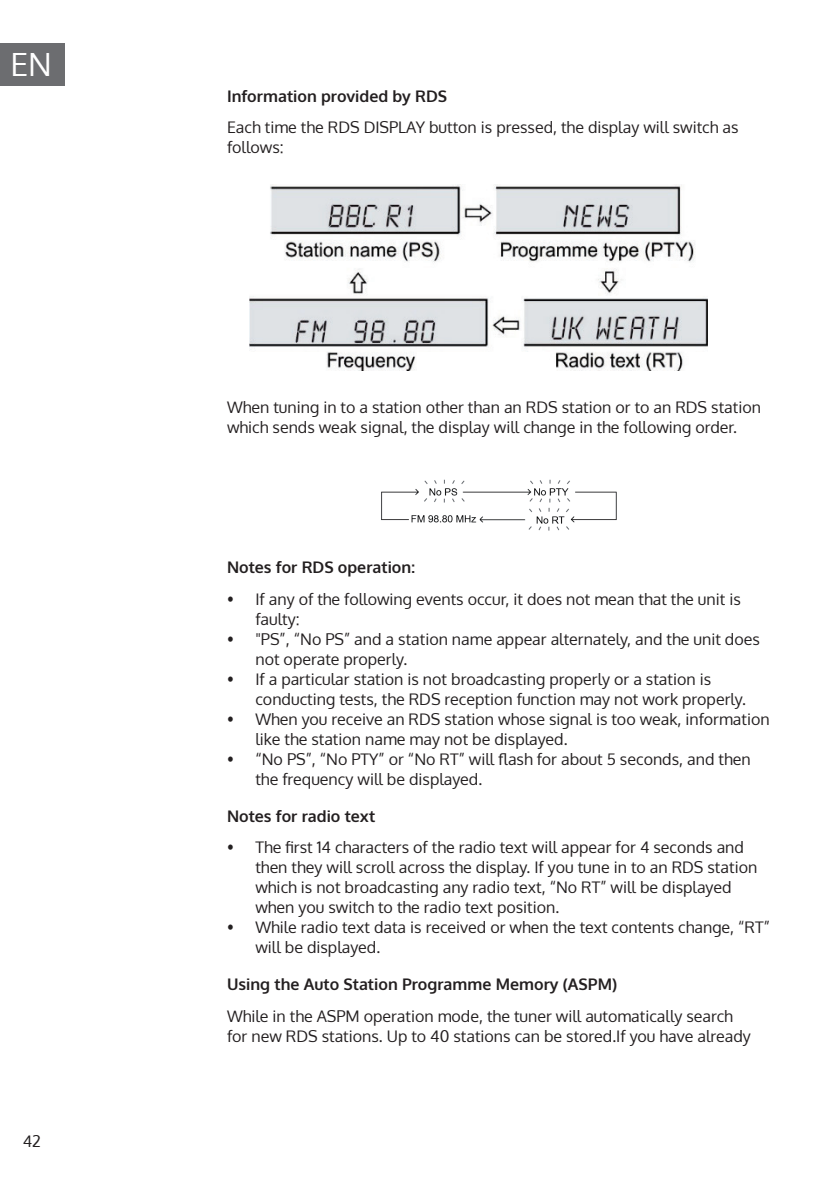
<style>
.page{position:relative;width:840px;height:1191px;background:#fff}
.page>*{position:absolute;margin:0;border:0;box-sizing:border-box;transform-origin:0 0}
.t1{font:32px "Oxygen";color:#fff}
.t2{font:16px/20px "Oxygen";color:#231f20}
.t3{font:700 16px "Oxygen";color:#231f20}
</style>
<div class="page">
<div style="left:0;top:43px;width:65px;height:42px;background:#6c6d70"></div>
<img style="left:249px;top:184px;width:457px;height:186px">
<img style="left:381px;top:479px;width:236px;height:52px">
<h1 class="t1" style="left:10px;top:43px;width:43px">EN</h1>
<p class="t2" style="left:23px;top:1130px;width:20px">42</p>
<p class="t3" style="left:227px;top:86px;width:221px">Information provided by RDS</p>
<p class="t2" style="left:227px;top:117px;width:512px">Each time the RDS DISPLAY button is pressed, the display will switch as follows:</p>
<p class="t2" style="left:227px;top:398px;width:535px">When tuning in to a station other than an RDS station or to an RDS station which sends weak signal, the display will change in the following order.</p>
<p class="t3" style="left:227px;top:557px;width:189px">Notes for RDS operation:</p>
<p class="t2" style="left:255px;top:589px;width:486px;text-indent:-28px">• If any of the following events occur, it does not mean that the unit is faulty:</p>
<p class="t2" style="left:255px;top:629px;width:505px;text-indent:-28px">• "PS”, “No PS” and a station name appear alternately, and the unit does not operate properly.</p>
<p class="t2" style="left:255px;top:669px;width:492px;text-indent:-28px">• If a particular station is not broadcasting properly or a station is conducting tests, the RDS reception function may not work properly.</p>
<p class="t2" style="left:255px;top:709px;width:515px;text-indent:-28px">• When you receive an RDS station whose signal is too weak, information like the station name may not be displayed.</p>
<p class="t2" style="left:255px;top:749px;width:496px;text-indent:-28px">• “No PS”, “No PTY” or “No RT” will flash for about 5 seconds, and then the frequency will be displayed.</p>
<p class="t3" style="left:227px;top:806px;width:150px">Notes for radio text</p>
<p class="t2" style="left:255px;top:837px;width:503px;text-indent:-28px">• The first 14 characters of the radio text will appear for 4 seconds and then they will scroll across the display. If you tune in to an RDS station which is not broadcasting any radio text, “No RT” will be displayed when you switch to the radio text position.</p>
<p class="t2" style="left:255px;top:917px;width:515px;text-indent:-28px">• While radio text data is received or when the text contents change, “RT” will be displayed.</p>
<p class="t3" style="left:227px;top:974px;width:391px">Using the Auto Station Programme Memory (ASPM)</p>
<p class="t2" style="left:227px;top:1005px;width:525px">While in the ASPM operation mode, the tuner will automatically search for new RDS stations. Up to 40 stations can be stored.If you have already</p>
</div>
